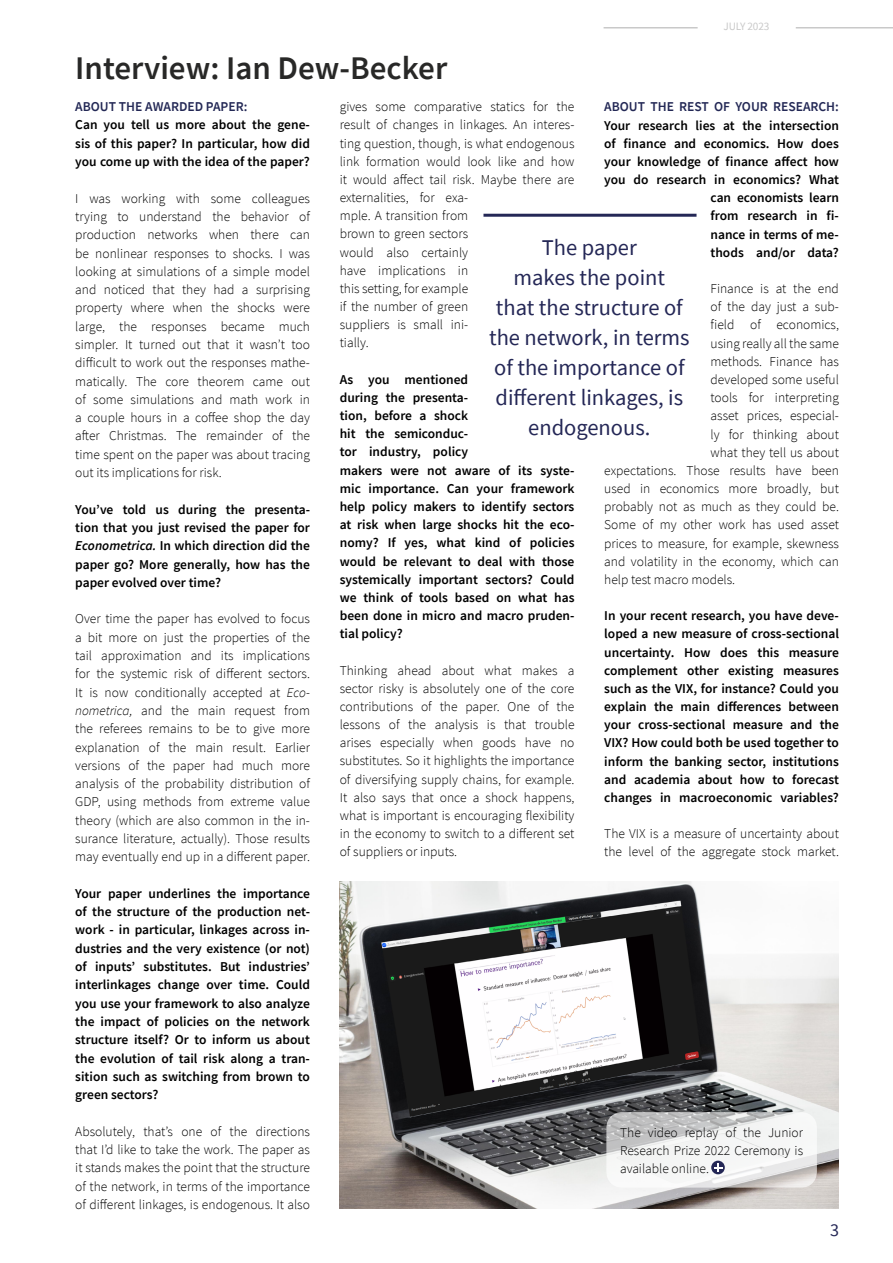
<style>
.page{position:relative;width:893px;height:1263px;background:#fff}
.page>*{position:absolute;margin:0;border:0;box-sizing:border-box;transform-origin:0 0}
.t1{font:600 33px "Source Sans Pro";color:#282827}
.t2{font:22.5px/30px "Source Sans Pro";color:#242756;text-align:center}
.t3{font:18px "Source Sans Pro";color:#242756}
.t4{font:300 13.5px/18.3px "Source Sans Pro";color:#000;text-align:justify}
.t5{font:600 13.5px/18.1px "Source Sans Pro";color:#000;text-align:justify}
.t6{font:600 13.5px "Source Sans Pro";color:#232855}
.t7{font:11.25px "Source Sans Pro";letter-spacing:-.015em;color:#c9c9c9}
.s1{font-style:italic}
</style>
<div class="page">
<hr style="left:604px;top:27px;width:94px;height:2px;background:#c9c9c9">
<hr style="left:796px;top:27px;width:97px;height:2px;background:#c9c9c9">
<hr style="left:483px;top:214px;width:213px;height:3px;background:#242756">
<img style="left:340px;top:882px;width:499px;height:327px">
<div style="left:606px;top:1112px;width:211px;height:75px;background:#f5f5f5;border:30px solid #fff"></div>
<div style="left:711px;top:1161px;width:14px;height:13px;background:#242756;border-radius:50%"></div>
<svg style="left:714px;top:1163px;width:8px;height:9px"></svg>
<p class="t7" style="left:723px;top:19px;width:47px">JULY 2023</p>
<h1 class="t1" style="left:75px;top:46px;width:374px">Interview: Ian Dew-Becker</h1>
<p class="t6" style="left:75px;top:98px;width:174px">ABOUT THE AWARDED PAPER:</p>
<p class="t5" style="left:75px;top:116px;width:236px">Can you tell us more about the gene&shy;sis of this paper? In particular, how did you come up with the idea of the paper?</p>
<p class="t4" style="left:75px;top:189px;width:236px">I was working with some colleagues trying to understand the behavior of production networks when there can be nonlinear responses to shocks. I was looking at simulations of a simple model and noticed that they had a surprising property where when the shocks were large, the responses became much simpler. It turned out that it wasn’t too difficult to work out the responses mathe&shy;matically. The core theorem came out of some simulations and math work in a couple hours in a coffee shop the day after Christmas. The remainder of the time spent on the paper was about tracing out its implications for risk.</p>
<p class="t5" style="left:75px;top:500px;width:236px">You’ve told us during the presenta&shy;tion that you just revised the paper for <span class="s1">Econometrica.</span> In which direction did the paper go? More generally, how has the paper evolved over time?</p>
<p class="t4" style="left:75px;top:610px;width:236px">Over time the paper has evolved to focus a bit more on just the properties of the tail approximation and its implications for the systemic risk of different sectors.<br>It is now conditionally accepted at <span class="s1">Eco&shy;nometrica,</span> and the main request from the referees remains to be to give more explanation of the main result. Earlier versions of the paper had much more analysis of the probability distribution of GDP, using methods from extreme value theory (which are also common in the in&shy;surance literature, actually). Those results may eventually end up in a different paper.</p>
<p class="t5" style="left:75px;top:884px;width:236px">Your paper underlines the importance of the structure of the production net&shy;work - in particular, linkages across in&shy;dustries and the very existence (or not) of inputs’ substitutes. But industries’ interlinkages change over time. Could you use your framework to also analyze the impact of policies on the network structure itself? Or to inform us about the evolution of tail risk along a tran&shy;sition such as switching from brown to green sectors?</p>
<p class="t4" style="left:75px;top:1122px;width:236px">Absolutely, that’s one of the directions that I’d like to take the work. The paper as it stands makes the point that the structure of the network, in terms of the importance of different linkages, is endogenous. It also</p>
<p class="t4" style="left:340px;top:98px;width:236px;text-align:left">gives some comparative statics for the result of changes in linkages. An interes&shy;ting question, though, is what endogenous link formation would look like and how it would affect tail risk. Maybe there are externalities, for exa-<br>mple. A transition from<br>brown to green sectors<br>would also certainly<br>have implications in<br>this setting, for example<br>if the number of green<br>suppliers is small ini-<br>tially.</p>
<p class="t5" style="left:340px;top:370px;width:236px;text-align:left">As you mentioned<br>during the presenta-<br>tion, before a shock<br>hit the semiconduc-<br>tor industry, policy<br>makers were not aware of its syste&shy;mic importance. Can your framework help policy makers to identify sectors at risk when large shocks hit the eco&shy;nomy? If yes, what kind of policies would be relevant to deal with those systemically important sectors? Could we think of tools based on what has been done in micro and macro pruden&shy;tial policy?</p>
<p class="t4" style="left:340px;top:661px;width:236px">Thinking ahead about what makes a sector risky is absolutely one of the core contributions of the paper. One of the lessons of the analysis is that trouble arises especially when goods have no substitutes. So it highlights the importance of diversifying supply chains, for example.<br>It also says that once a shock happens, what is important is encouraging flexibility in the economy to switch to a different set of suppliers or inputs.</p>
<p class="t6" style="left:604px;top:98px;width:236px">ABOUT THE REST OF YOUR RESEARCH:</p>
<p class="t5" style="left:604px;top:116px;width:236px;text-align:right">Your research lies at the intersection of finance and economics. How does your knowledge of finance affect how you do research in economics? What can economists learn<br>from research in fi-<br>nance in terms of me-<br>thods and/or data?</p>
<p class="t4" style="left:711px;top:279px;width:130px">Finance is at the end</p>
<p class="t4" style="left:711px;top:298px;width:130px">of the day just a sub-</p>
<p class="t4" style="left:711px;top:316px;width:130px">field of economics,</p>
<p class="t4" style="left:711px;top:334px;width:130px">using really all the same</p>
<p class="t4" style="left:711px;top:352px;width:130px">methods. Finance has</p>
<p class="t4" style="left:711px;top:370px;width:130px">developed some useful</p>
<p class="t4" style="left:711px;top:389px;width:130px">tools for interpreting</p>
<p class="t4" style="left:711px;top:407px;width:130px">asset prices, especial-</p>
<p class="t4" style="left:711px;top:425px;width:130px">ly for thinking about</p>
<p class="t4" style="left:711px;top:443px;width:130px">what they tell us about</p>
<p class="t4" style="left:604px;top:461px;width:236px">expectations. Those results have been</p>
<p class="t4" style="left:604px;top:479px;width:236px">used in economics more broadly, but</p>
<p class="t4" style="left:604px;top:498px;width:236px">probably not as much as they could be.</p>
<p class="t4" style="left:604px;top:516px;width:236px">Some of my other work has used asset</p>
<p class="t4" style="left:604px;top:534px;width:236px">prices to measure, for example, skewness</p>
<p class="t4" style="left:604px;top:552px;width:236px">and volatility in the economy, which can</p>
<p class="t4" style="left:604px;top:570px;width:132px">help test macro models.</p>
<p class="t5" style="left:604px;top:606px;width:236px">In your recent research, you have deve&shy;loped a new measure of cross-sectional uncertainty. How does this measure complement other existing measures such as the VIX, for instance? Could you explain the main differences between your cross-sectional measure and the VIX? How could both be used together to inform the banking sector, institutions and academia about how to forecast changes in macroeconomic variables?</p>
<p class="t4" style="left:604px;top:825px;width:236px">The VIX is a measure of uncertainty about the level of the aggregate stock market.</p>
<h2 class="t2" style="left:489px;top:232px;width:202px">The paper<br>makes the point<br>that the structure of the network, in terms of the importance of different linkages, is endogenous.</h2>
<p class="t4" style="left:620px;top:1123px;width:184px">The video replay of the Junior Research Prize 2022 Ceremony is available online.</p>
<h3 class="t3" style="left:830px;top:1218px;width:10px">3</h3>
</div>
